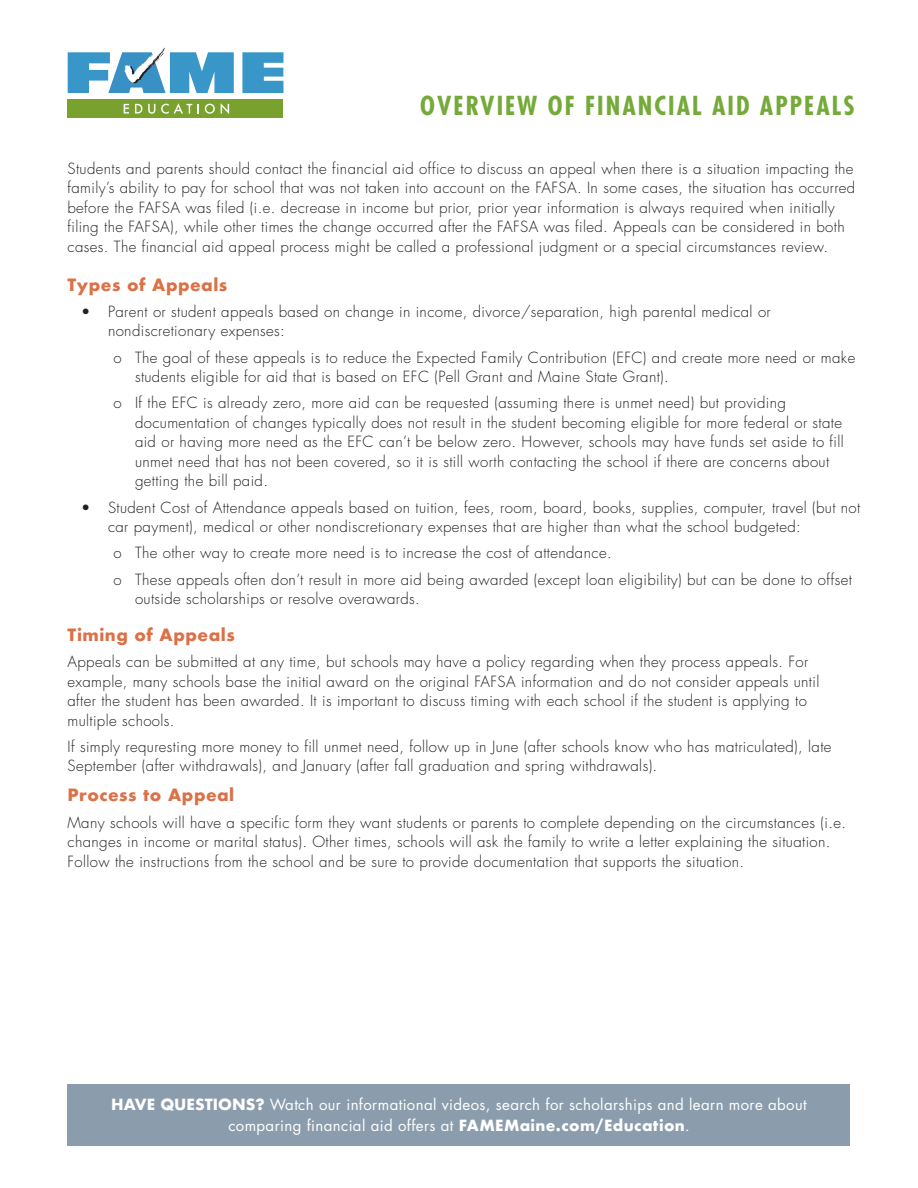
<style>
.page{position:relative;width:918px;height:1188px;background:#fff}
.page>*{position:absolute;margin:0;border:0;box-sizing:border-box;transform-origin:0 0}
.Headings{font:700 condensed 25.5px "Futura";letter-spacing:.08em;color:#75aa3a}
.body{font:700 16.5px "Futura";letter-spacing:.03em;color:#dc7046}
.body-2{font:300 15px/19.5px "Futura";letter-spacing:.025em;color:#231f20}
.sub_Heading{font:15px/21px "Futura";letter-spacing:.025em;color:#fff;text-align:center}
.s1{font-weight:700}
.s2{font-style:inherit}
</style>
<div class="page">
<div style="left:68px;top:99px;width:216px;height:19px;background:#78a22d"></div>
<svg style="left:124px;top:104px;width:5px;height:10px"></svg>
<svg style="left:135px;top:104px;width:7px;height:10px"></svg>
<svg style="left:148px;top:104px;width:7px;height:10px"></svg>
<svg style="left:161px;top:103px;width:31px;height:11px"></svg>
<svg style="left:205px;top:104px;width:10px;height:10px"></svg>
<svg style="left:221px;top:103px;width:8px;height:11px"></svg>
<svg style="left:242px;top:52px;width:41px;height:41px;background:#4fa3ce"></svg>
<svg style="left:68px;top:47px;width:166px;height:46px"></svg>
<div style="left:68px;top:1084px;width:782px;height:62px;background:#8b9dac"></div>
<p class="Headings" style="left:420px;top:89px;width:436px">OVERVIEW OF FINANCIAL AID APPEALS</p>
<p class="body-2" style="left:68px;top:159px;width:789px">Students and parents should contact the financial aid office to discuss an appeal when there is a situation impacting the family’s ability to pay for school that was not taken into account on the FAFSA. In some cases, the situation has occurred before the FAFSA was filed (i.e. decrease in income but prior, prior year information is always required when initially filing the FAFSA), while other times the change occurred after the FAFSA was filed. Appeals can be considered in both cases. The financial aid appeal process might be called a professional judgment or a special circumstances review.</p>
<p class="body" style="left:68px;top:272px;width:161px">Types of Appeals</p>
<p class="body-2" style="left:108px;top:302px;width:664px;text-indent:-27px">• Parent or student appeals based on change in income, divorce/separation, high parental medical or nondiscretionary expenses:</p>
<p class="body-2" style="left:135px;top:348px;width:722px;text-indent:-22px">o The goal of these appeals is to reduce the Expected Family Contribution (EFC) and create more need or make students eligible for aid that is based on EFC (Pell Grant and Maine State Grant).</p>
<p class="body-2" style="left:135px;top:393px;width:710px;text-indent:-22px">o If the EFC is already zero, more aid can be requested (assuming there is unmet need) but providing documentation of changes typically does not result in the student becoming eligible for more federal or state aid or having more need as the EFC can’t be below zero. However, schools may have funds set aside to fill unmet need that has not been covered, so it is still worth contacting the school if there are concerns about getting the bill paid.</p>
<p class="body-2" style="left:108px;top:498px;width:754px;text-indent:-27px">• Student Cost of Attendance appeals based on tuition, fees, room, board, books, supplies, computer, travel (but not car payment), medical or other nondiscretionary expenses that are higher than what the school budgeted:</p>
<p class="body-2" style="left:113px;top:543px;width:500px">o The other way to create more need is to increase the cost of attendance.</p>
<p class="body-2" style="left:135px;top:570px;width:718px;text-indent:-22px">o These appeals often don’t result in more aid being awarded (except loan eligibility) but can be done to offset outside scholarships or resolve overawards.</p>
<p class="body" style="left:68px;top:623px;width:169px">Timing of Appeals</p>
<p class="body-2" style="left:68px;top:652px;width:753px">Appeals can be submitted at any time, but schools may have a policy regarding when they process appeals. For example, many schools base the initial award on the original FAFSA information and do not consider appeals until after the student has been awarded. It is important to discuss timing with each school if the student is applying to multiple schools.</p>
<p class="body-2" style="left:68px;top:737px;width:766px">If simply requresting more money to fill unmet need, follow up in June (after schools know who has matriculated), late<br>September (after withdrawals), and January (after fall graduation and spring withdrawals).</p>
<p class="body" style="left:68px;top:783px;width:168px">Process to Appeal</p>
<p class="body-2" style="left:68px;top:813px;width:780px">Many schools will have a specific form they want students or parents to complete depending on the circumstances (i.e. changes in income or marital status). Other times, schools will ask the family to write a letter explaining the situation.<br>Follow the instructions from the school and be sure to provide documentation that supports the situation.</p>
<p class="sub_Heading" style="left:111px;top:1094px;width:697px"><span class="s1">HAVE QUESTIONS?</span> Watch our informational videos, search for scholarships and learn more about comparing financial aid offers at <span class="s1">FAMEMaine.com/Education</span><span class="s2">.</span></p>
</div>
